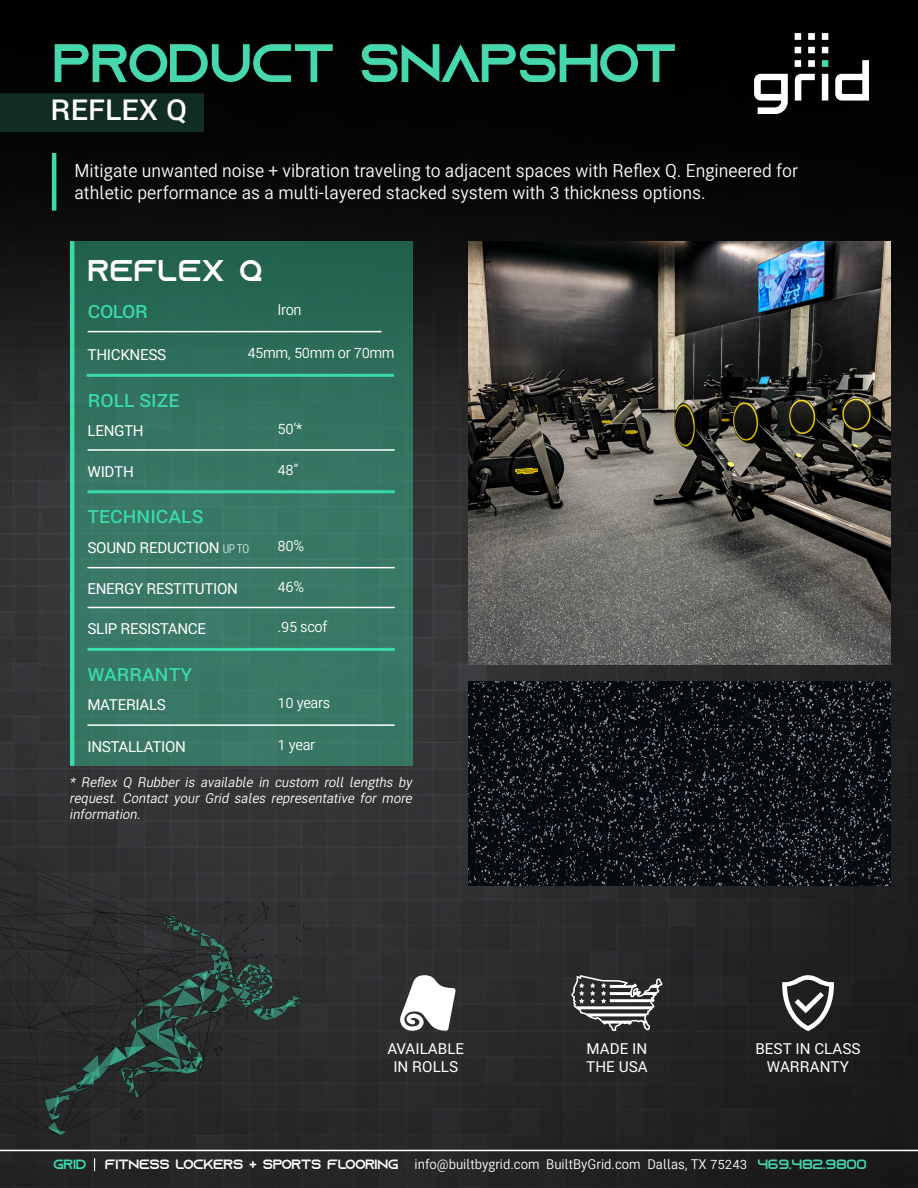
<style>
.page{position:relative;width:918px;height:1188px;background:#fff}
.page>*{position:absolute;margin:0;border:0;box-sizing:border-box;transform-origin:0 0}
.t1{font:54px "Azonix";letter-spacing:-.025em;color:#47d7ac}
.t2{font:30px "Azonix";color:#fff}
.H2_-_HEADER_DESCRIPTION{font:600 28.5px "Bert Sans";color:#fff}
.t3{font:18px/21.6px "Bert Sans";color:#fff}
.H2_-_HEADER_DESCRIPTION-2{font:600 18px "Bert Sans";color:#3adba9}
.t4{font:500 15px "Bert Sans";letter-spacing:-.025em;color:#fff}
.t5{font:15px "Bert Sans";letter-spacing:-.025em;color:#fff}
.t6{font:500 15px "Bert Sans";color:#fff}
.Description{font:italic 13.5px/16.2px "Bert Sans";color:#fff;text-align:justify}
.t7{font:13.5px "Bert Sans";color:#fff}
.t8{font:13.5px "Azonix";color:#3adba9}
.s1{font-weight:300;font-size:12px}
.s2{font-family:"Azonix"}
.s3{font-family:"Azonix";color:#47d7ac}
</style>
<div class="page">
<img style="left:0;top:0;width:918px;height:1188px">
<svg style="left:94px;top:1158px;width:1px;height:13px"></svg>
<div style="left:0;top:93px;width:204px;height:39px;background:#102c24"></div>
<img style="left:755px;top:34px;width:113px;height:80px">
<hr style="left:0;top:1150px;width:918px;height:1px;background:#fff">
<hr style="left:52px;top:153px;width:4px;height:58px;background:#3adba9">
<svg style="left:782px;top:975px;width:52px;height:56px"></svg>
<svg style="left:571px;top:975px;width:92px;height:56px"></svg>
<img style="left:468px;top:241px;width:423px;height:423px">
<img style="left:468px;top:682px;width:423px;height:204px">
<div style="left:74px;top:241px;width:339px;height:525px;background:linear-gradient(to bottom,#286855,#3e7e6b)"></div>
<hr style="left:70px;top:241px;width:4px;height:525px;background:#3adba9">
<hr style="left:88px;top:331px;width:293px;height:1px;background:#fff">
<hr style="left:87px;top:374px;width:307px;height:3px;background:#3adba9">
<hr style="left:88px;top:490px;width:307px;height:3px;background:#3adba9">
<hr style="left:87px;top:648px;width:308px;height:3px;background:#3adba9">
<hr style="left:88px;top:449px;width:307px;height:2px;background:#fff">
<hr style="left:87px;top:724px;width:308px;height:2px;background:#fff">
<hr style="left:87px;top:567px;width:308px;height:1px;background:#fff">
<hr style="left:88px;top:607px;width:307px;height:1px;background:#fff">
<img style="left:0;top:843px;width:327px;height:303px">
<svg style="left:400px;top:975px;width:56px;height:56px"></svg>
<p class="t1" style="left:52px;top:39px;width:627px">PRODUCT SNAPSHOT</p>
<p class="H2_-_HEADER_DESCRIPTION" style="left:50px;top:89px;width:138px">REFLEX Q</p>
<p class="t3" style="left:75px;top:161px;width:725px">Mitigate unwanted noise + vibration traveling to adjacent spaces with Reflex Q. Engineered for athletic performance as a multi-layered stacked system with 3 thickness options.</p>
<p class="t2" style="left:87px;top:257px;width:177px">REFLEX Q</p>
<p class="H2_-_HEADER_DESCRIPTION-2" style="left:88px;top:299px;width:62px">COLOR</p>
<p class="t5" style="left:278px;top:299px;width:26px">Iron</p>
<p class="t4" style="left:88px;top:344px;width:80px">THICKNESS</p>
<p class="t5" style="left:247px;top:342px;width:149px">45mm, 50mm or 70mm</p>
<p class="H2_-_HEADER_DESCRIPTION-2" style="left:88px;top:387px;width:93px">ROLL SIZE</p>
<p class="t4" style="left:88px;top:420px;width:58px">LENGTH</p>
<p class="t5" style="left:278px;top:418px;width:26px">50’*</p>
<p class="t4" style="left:88px;top:460px;width:48px">WIDTH</p>
<p class="t5" style="left:278px;top:458px;width:22px">48”</p>
<p class="H2_-_HEADER_DESCRIPTION-2" style="left:87px;top:504px;width:117px">TECHNICALS</p>
<p class="t4" style="left:88px;top:537px;width:163px">SOUND REDUCTION <span class="s1">UP TO</span></p>
<p class="t4" style="left:88px;top:578px;width:152px">ENERGY RESTITUTION</p>
<p class="t4" style="left:87px;top:618px;width:120px">SLIP RESISTANCE</p>
<p class="H2_-_HEADER_DESCRIPTION-2" style="left:87px;top:661px;width:107px">WARRANTY</p>
<p class="t4" style="left:87px;top:694px;width:80px">MATERIALS</p>
<p class="t5" style="left:278px;top:535px;width:28px">80%</p>
<p class="t5" style="left:278px;top:576px;width:28px">46%</p>
<p class="t5" style="left:278px;top:616px;width:51px">.95 scof</p>
<p class="t5" style="left:278px;top:692px;width:54px">10 years</p>
<p class="t4" style="left:87px;top:735px;width:100px">INSTALLATION</p>
<p class="t5" style="left:278px;top:733px;width:39px">1 year</p>
<p class="Description" style="left:70px;top:774px;width:344px">* Reflex Q Rubber is available in custom roll lengths by request. Contact your Grid sales representative for more information.</p>
<p class="t6" style="left:387px;top:1038px;width:78px">AVAILABLE</p>
<p class="t4" style="left:393px;top:1056px;width:66px">IN ROLLS</p>
<p class="t4" style="left:587px;top:1038px;width:62px">MADE IN</p>
<p class="t4" style="left:586px;top:1056px;width:63px">THE USA</p>
<p class="t6" style="left:755px;top:1038px;width:107px">BEST IN CLASS</p>
<p class="t6" style="left:767px;top:1056px;width:84px">WARRANTY</p>
<p class="t8" style="left:53px;top:1159px;width:35px">GRID</p>
<p class="t7" style="left:105px;top:1155px;width:764px"><span class="s2">FITNESS LOCKERS + SPORTS FLOORING</span> info@builtbygrid.com BuiltByGrid.com Dallas, TX 75243 <span class="s3">469.482.9800</span></p>
</div>
